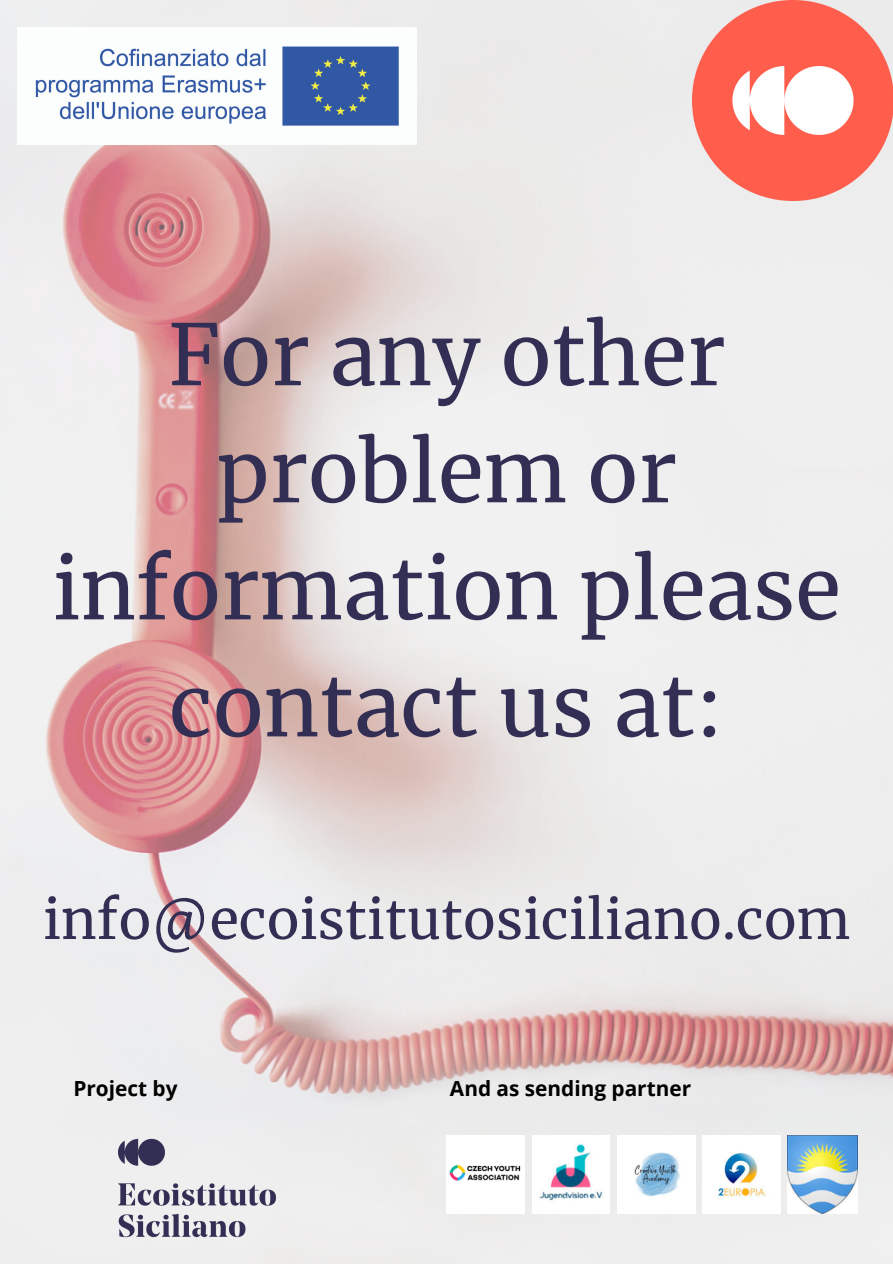
<style>
.page{position:relative;width:893px;height:1264px;background:#fff}
.page>*{position:absolute;margin:0;border:0;box-sizing:border-box;transform-origin:0 0}
.t1{font:84px/117px "Merriweather";color:#322e54;text-align:center}
.t2{font:54px "Merriweather";color:#322e54}
.t3{font:700 20.85px "Open Sans";color:#000}
</style>
<div class="page">
<img style="left:0;top:0;width:892px;height:1263px">
<img style="left:72px;top:1112px;width:251px;height:150px">
<img style="left:692px;top:0;width:200px;height:200px">
<img style="left:18px;top:27px;width:398px;height:117px">
<img style="left:446px;top:1135px;width:78px;height:78px">
<img style="left:532px;top:1135px;width:77px;height:78px">
<img style="left:617px;top:1135px;width:78px;height:78px">
<img style="left:702px;top:1135px;width:78px;height:78px">
<img style="left:787px;top:1135px;width:70px;height:78px">
<p class="t1" style="left:52px;top:297px;width:790px">For any other problem or information please contact us at:</p>
<p class="t2" style="left:43px;top:885px;width:808px">info@ecoistitutosiciliano.com</p>
<p class="t3" style="left:73px;top:1073px;width:106px">Project by</p>
<p class="t3" style="left:450px;top:1073px;width:243px">And as sending partner</p>
</div>
